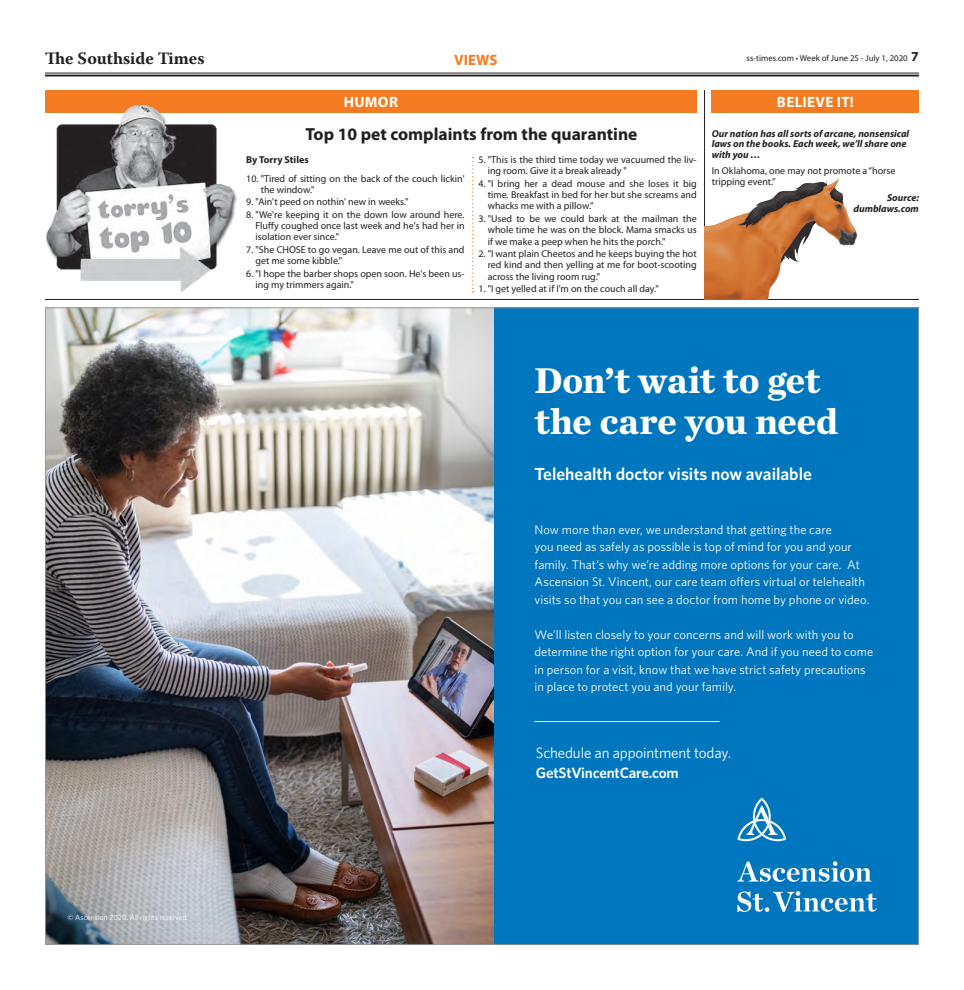
<style>
.page{position:relative;width:964px;height:990px;background:#fff}
.page>*{position:absolute;margin:0;border:0;box-sizing:border-box;transform-origin:0 0}
.t1{font:700 37.5px/41.2px "Chronicle Text G1";letter-spacing:-.01em;color:#fff}
.Headline_-_14pt{font:700 17.5px "Myriad Pro";color:#231f20}
.t2{font:600 17.5px "Whitney";color:#fff}
.t3{font:700 17.38px "Warnock Pro";color:#231f20}
.t4{font:15px/20px "Whitney";letter-spacing:-.01em;color:#fff}
.Body_Copy{font:700 15px "Myriad Pro";letter-spacing:.02em;color:#fff}
.Briefs{font:700 15px "Myriad Pro";color:#f47b21}
.t5{font:12.5px/17.5px "Whitney";letter-spacing:.005em;color:#fff}
.Calendar_Text{font:10px/11.2px "Myriad Pro";color:#231f20}
.Briefs-2{font:italic 700 10px/10.6px "Myriad Pro";color:#231f20}
.Briefs-3{font:10px/10.6px "Myriad Pro";color:#231f20}
.Byline_for_Article{font:700 10px "Myriad Pro";color:#231f20}
.t6{font:8.75px "Myriad Pro";color:#231f20}
.t7{font:7.5px "Whitney";color:#fff}
.s1{font-weight:700;font-size:13.75px}
.s2{font-weight:600}
</style>
<div class="page">
<hr style="left:45px;top:73px;width:873px;height:1px;background:#231f20">
<hr style="left:45px;top:75px;width:873px;height:2px;background:#231f20">
<hr style="left:45px;top:299px;width:873px;height:1px;background:#231f20">
<div style="left:45px;top:90px;width:651px;height:22px;background:#f47b21"></div>
<div style="left:711px;top:90px;width:207px;height:22px;background:#f47b21"></div>
<img style="left:45px;top:105px;width:192px;height:187px">
<hr style="left:703px;top:90px;width:1px;height:202px;background:#231f20">
<div style="left:460px;top:307px;width:458px;height:638px;background:#0076be"></div>
<img style="left:45px;top:307px;width:448px;height:636px">
<hr style="left:534px;top:721px;width:185px;height:1px;background:#fff">
<svg style="left:737px;top:798px;width:48px;height:43px"></svg>
<svg style="left:737px;top:861px;width:134px;height:21px"></svg>
<svg style="left:737px;top:891px;width:139px;height:21px"></svg>
<svg style="left:472px;top:157px;width:1px;height:135px"></svg>
<img style="left:704px;top:178px;width:152px;height:121px">
<h3 class="t3" style="left:45px;top:48px;width:161px">The Southside Times</h3>
<p class="Briefs" style="left:454px;top:50px;width:45px">VIEWS</p>
<p class="t6" style="left:746px;top:53px;width:174px">ss-times.com • Week of June 25 - July 1, 2020 <span class="s1">7</span></p>
<p class="Body_Copy" style="left:343px;top:92px;width:56px">HUMOR</p>
<p class="Headline_-_14pt" style="left:305px;top:123px;width:333px">Top 10 pet complaints from the quarantine</p>
<p class="Byline_for_Article" style="left:246px;top:153px;width:64px">By Torry Stiles</p>
<p class="Calendar_Text" style="left:260px;top:172px;width:205px;text-indent:-14px">10. "Tired of sitting on the back of the couch lickin' the window."</p>
<p class="Calendar_Text" style="left:246px;top:196px;width:164px">9. "Ain't peed on nothin' new in weeks."</p>
<p class="Calendar_Text" style="left:255px;top:209px;width:210px;text-align:justify;text-indent:-9px">8. "We're keeping it on the down low around here.<br>Fluffy coughed once last week and he's had her in isolation ever since."</p>
<p class="Calendar_Text" style="left:255px;top:244px;width:210px;text-indent:-9px">7. "She CHOSE to go vegan. Leave me out of this and get me some kibble."</p>
<p class="Calendar_Text" style="left:255px;top:268px;width:210px;text-indent:-9px">6. "I hope the barber shops open soon. He's been us&shy;ing my trimmers again."</p>
<p class="Body_Copy" style="left:776px;top:92px;width:78px">BELIEVE IT!</p>
<p class="Briefs-2" style="left:711px;top:128px;width:199px">Our nation has all sorts of arcane, nonsensical laws on the books. Each week, we’ll share one with you …</p>
<p class="Briefs-3" style="left:711px;top:166px;width:185px">In Oklahoma, one may not promote a “horse tripping event.”</p>
<p class="Briefs-2" style="left:853px;top:192px;width:67px;text-align:right">Source: dumblaws.com</p>
<p class="Calendar_Text" style="left:487px;top:154px;width:210px;text-indent:-9px">5. "This is the third time today we vacuumed the liv&shy;ing room. Give it a break already "</p>
<p class="Calendar_Text" style="left:487px;top:178px;width:210px;text-align:justify;text-indent:-9px">4. "I bring her a dead mouse and she loses it big time. Breakfast in bed for her but she screams and whacks me with a pillow."</p>
<p class="Calendar_Text" style="left:487px;top:213px;width:210px;text-align:justify;text-indent:-9px">3. "Used to be we could bark at the mailman the whole time he was on the block. Mama smacks us if we make a peep when he hits the porch."</p>
<p class="Calendar_Text" style="left:487px;top:248px;width:210px;text-align:justify;text-indent:-9px">2. "I want plain Cheetos and he keeps buying the hot red kind and then yelling at me for boot-scooting across the living room rug."</p>
<p class="Calendar_Text" style="left:478px;top:283px;width:182px">1. "I get yelled at if I'm on the couch all day."</p>
<p class="t1" style="left:534px;top:358px;width:305px">Don’t wait to get the care you need</p>
<p class="t2" style="left:534px;top:463px;width:279px">Telehealth doctor visits now available</p>
<p class="t5" style="left:534px;top:520px;width:336px">Now more than ever, we understand that getting the care<br>you need as safely as possible is top of mind for you and your family. That’s why we’re adding more options for your care. At Ascension St. Vincent, our care team offers virtual or telehealth visits so that you can see a doctor from home by phone or video.</p>
<p class="t5" style="left:534px;top:625px;width:340px">We’ll listen closely to your concerns and will work with you to determine the right option for your care. And if you need to come in person for a visit, know that we have strict safety precautions in place to protect you and your family.</p>
<p class="t7" style="left:68px;top:913px;width:122px">© Ascension 2020. All rights reserved.</p>
<p class="t4" style="left:535px;top:742px;width:197px">Schedule an appointment today.<br><span class="s2">GetStVincentCare.com</span></p>
</div>
